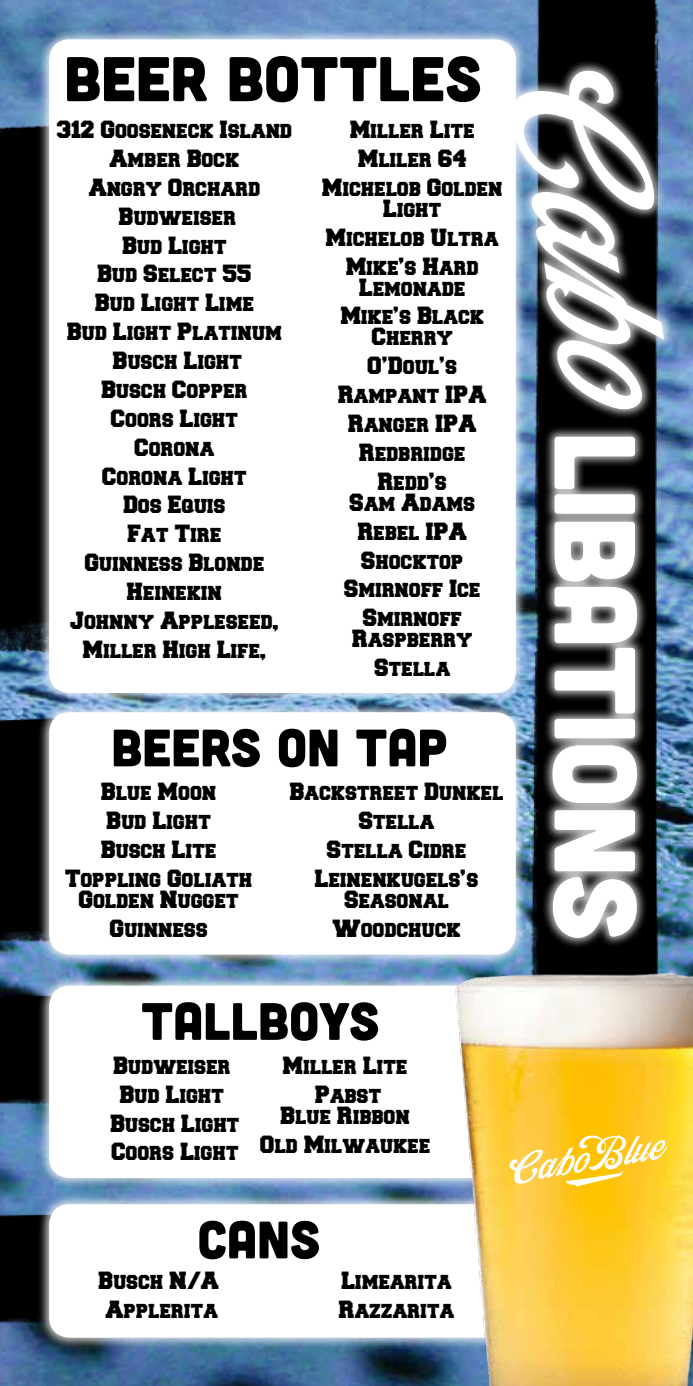
<style>
.page{position:relative;width:693px;height:1386px;background:#fff}
.page>*{position:absolute;margin:0;border:0;box-sizing:border-box;transform-origin:0 0}
.t1{font:114.8px "Cubano";letter-spacing:-.02em;color:#fff}
.t2{font:63px "Cubano";letter-spacing:.005em;color:#000}
.t3{font:52.5px "Cubano";letter-spacing:-.005em;color:#000}
.t4{font:21px/28.9px "Freshman";color:#000;text-align:center}
</style>
<div class="page">
<img style="left:0;top:0;width:693px;height:1386px">
<img style="left:0;top:703px;width:38px;height:260px">
<div style="left:38px;top:701px;width:489px;height:265px;background:#fff;opacity:.75"></div>
<div style="left:49px;top:712px;width:467px;height:243px;background:#fff;border-radius:20px"></div>
<img style="left:0;top:86px;width:38px;height:617px">
<img style="left:520px;top:0;width:148px;height:906px">
<div style="left:541px;top:425px;width:107px;height:524px;background:#fff;opacity:.75"></div>
<div style="left:500px;top:59px;width:175px;height:361px;background:#fff;opacity:.75"></div>
<svg style="left:527px;top:71px;width:137px;height:338px"></svg>
<div style="left:38px;top:28px;width:489px;height:676px;background:#fff;opacity:.75"></div>
<div style="left:49px;top:39px;width:467px;height:654px;background:#fff;border-radius:20px"></div>
<img style="left:0;top:988px;width:38px;height:126px">
<div style="left:38px;top:974px;width:489px;height:216px;background:#fff;opacity:.75"></div>
<div style="left:49px;top:986px;width:467px;height:192px;background:#fff;border-radius:20px"></div>
<img style="left:0;top:1207px;width:38px;height:125px">
<div style="left:38px;top:1193px;width:489px;height:156px;background:#fff;opacity:.75"></div>
<div style="left:49px;top:1204px;width:467px;height:134px;background:#fff;border-radius:20px"></div>
<img style="left:394px;top:906px;width:299px;height:480px">
<svg style="left:510px;top:1135px;width:157px;height:51px"></svg>
<h2 class="t2" style="left:64px;top:39px;width:419px">BEER BOTTLES</h2>
<p class="t4" style="left:57px;top:116px;width:237px">312 Gooseneck Island<br>Amber Bock<br>Angry Orchard<br>Budweiser<br>Bud Light<br>Bud Select 55<br>Bud Light Lime<br>Bud Light Platinum<br>Busch Light<br>Busch Copper<br>Coors Light<br>Corona<br>Corona Light<br>Dos Equis<br>Fat Tire<br>Guinness Blonde<br>Heinekin<br>Johnny Appleseed,<br>Miller High Life,</p>
<p class="t4" style="left:323px;top:116px;width:182px">Miller Lite<br>Mliler 64<br>Michelob Golden</p>
<p class="t4" style="left:326px;top:195px;width:175px">Light<br>Michelob Ultra<br>Mike’s Hard</p>
<p class="t4" style="left:341px;top:274px;width:145px">Lemonade<br>Mike’s Black</p>
<p class="t4" style="left:338px;top:324px;width:150px">Cherry<br>O’Doul’s<br>Rampant IPA<br>Ranger IPA<br>Redbridge<br>Redd’s</p>
<p class="t4" style="left:345px;top:489px;width:138px">Sam Adams<br>Rebel IPA<br>Shocktop<br>Smirnoff Ice<br>Smirnoff</p>
<p class="t4" style="left:353px;top:626px;width:122px">Raspberry<br>Stella</p>
<h3 class="t3" style="left:111px;top:714px;width:337px">BEERS ON TAP</h3>
<p class="t4" style="left:66px;top:778px;width:189px">Blue Moon<br>Bud Light<br>Busch Lite<br>Toppling Goliath</p>
<p class="t4" style="left:79px;top:886px;width:162px">Golden Nugget<br>Guinness</p>
<p class="t4" style="left:290px;top:778px;width:215px">Backstreet Dunkel<br>Stella<br>Stella Cidre<br>Leinenkugels’s</p>
<p class="t4" style="left:333px;top:886px;width:130px">Seasonal<br>Woodchuck</p>
<h3 class="t3" style="left:142px;top:988px;width:239px">TALLBOYS</h3>
<p class="t4" style="left:111px;top:1052px;width:131px">Budweiser<br>Bud Light<br>Busch Light<br>Coors Light</p>
<p class="t4" style="left:283px;top:1052px;width:126px">Miller Lite<br>Pabst</p>
<p class="t4" style="left:260px;top:1102px;width:172px">Blue Ribbon<br>Old Milwaukee</p>
<h3 class="t3" style="left:197px;top:1206px;width:124px">CANS</h3>
<p class="t4" style="left:99px;top:1267px;width:122px">Busch N/A<br>Applerita</p>
<p class="t4" style="left:339px;top:1267px;width:117px;text-align:left">Limearita<br>Razzarita</p>
<h1 class="t1" style="left:669px;top:431px;width:511px;rotate:90deg">LIBATIONS</h1>
</div>
